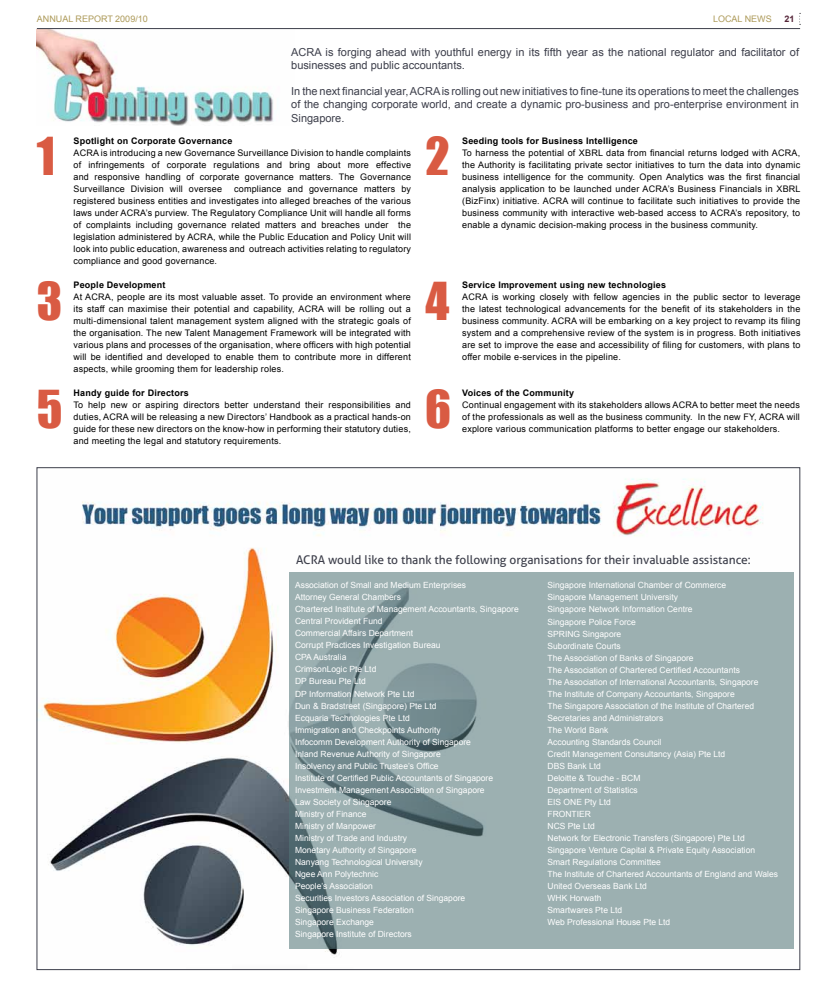
<style>
.page{position:relative;width:837px;height:1007px;background:#fff}
.page>*{position:absolute;margin:0;border:0;box-sizing:border-box;transform-origin:0 0}
.t1{font:48px "Impact";color:#d95b43}
.t2{font:12px "Aller";color:#3d3f4b}
.t3{font:11px/13.2px "Arial";color:#3d3f4b}
.t4{font:9px/12px "Arial";letter-spacing:.02em;color:#000;text-align:justify}
.t5{font:700 9px "Arial";letter-spacing:.02em;color:#000}
.t6{font:9px "Arial";color:#ad9a59}
.t7{font:700 9px "Arial";color:#542437}
.t8{font:8.5px/12px "Arial";color:#fff}
</style>
<div class="page">
<img style="left:37px;top:30px;width:236px;height:95px">
<img style="left:39px;top:478px;width:755px;height:480px">
<svg style="left:289px;top:572px;width:504px;height:376px;background:#96aaab"></svg>
<hr style="left:37px;top:28px;width:762px;height:1px;background:#3d3f4b">
<p class="t6" style="left:37px;top:13px;width:112px">ANNUAL REPORT 2009/10</p>
<p class="t6" style="left:712px;top:13px;width:60px">LOCAL NEWS</p>
<p class="t7" style="left:784px;top:13px;width:12px">21</p>
<h1 class="t1" style="left:37px;top:119px;width:20px">1</h1>
<p class="t3" style="left:291px;top:45px;width:509px">ACRA is forging ahead with youthful energy in its fifth year as the national regulator and facilitator of businesses and public accountants.</p>
<p class="t3" style="left:291px;top:85px;width:509px;text-align:justify">In the next financial year, ACRA is rolling out new initiatives to fine-tune its operations to meet the challenges of the changing corporate world, and create a dynamic pro-business and pro-enterprise environment in Singapore.</p>
<p class="t5" style="left:73px;top:135px;width:160px">Spotlight on Corporate Governance</p>
<p class="t4" style="left:73px;top:147px;width:339px">ACRA is introducing a new Governance Surveillance Division to handle complaints of infringements of corporate regulations and bring about more effective and responsive handling of corporate governance matters. The Governance Surveillance Division will oversee</p>
<p class="t4" style="left:73px;top:183px;width:339px;text-indent:161px">compliance and governance matters by registered business entities and investigates into alleged breaches of the various laws under ACRA’s purview. The Regulatory Compliance Unit will handle all forms of complaints including governance related matters and breaches under the legislation administered by ACRA, while the Public Education and Policy Unit will look into public education, awareness and outreach activities relating to regulatory compliance and good governance.</p>
<h1 class="t1" style="left:425px;top:119px;width:26px">2</h1>
<p class="t5" style="left:462px;top:135px;width:177px">Seeding tools for Business Intelligence</p>
<p class="t4" style="left:462px;top:147px;width:340px">To harness the potential of XBRL data from financial returns lodged with ACRA, the Authority is facilitating private sector initiatives to turn the data into dynamic business intelligence for the community. Open Analytics was the first financial analysis application to be launched under ACRA’s Business Financials in XBRL (BizFinx) initiative. ACRA will continue to facilitate such initiatives to provide the business community with interactive web-based access to ACRA’s repository, to enable a dynamic decision-making process in the business community.</p>
<h1 class="t1" style="left:37px;top:263px;width:27px">3</h1>
<p class="t5" style="left:462px;top:279px;width:205px">Service Improvement using new technologies</p>
<p class="t4" style="left:462px;top:291px;width:340px">ACRA is working closely with fellow agencies in the public sector to leverage the latest technological advancements for the benefit of its stakeholders in the business community. ACRA will be embarking on a key project to revamp its filing system and a comprehensive review of the system is in progress. Both initiatives are set to improve the ease and accessibility of filing for customers, with plans to offer mobile e-services in the pipeline.</p>
<p class="t5" style="left:73px;top:279px;width:93px">People Development</p>
<p class="t4" style="left:73px;top:291px;width:339px">At ACRA, people are its most valuable asset. To provide an environment where its staff can maximise their potential and capability, ACRA will be rolling out a multi-dimensional talent management system aligned with the strategic goals of the organisation. The new Talent Management Framework will be integrated with various plans and processes of the organisation, where officers with high potential will be identified and developed to enable them to contribute more in different aspects, while grooming them for leadership roles.</p>
<h1 class="t1" style="left:425px;top:263px;width:25px">4</h1>
<p class="t5" style="left:73px;top:387px;width:117px">Handy guide for Directors</p>
<p class="t4" style="left:73px;top:399px;width:339px">To help new or aspiring directors better understand their responsibilities and duties, ACRA will be releasing a new Directors’ Handbook as a practical hands-on guide for these new directors on the know-how in performing their statutory duties, and meeting the legal and statutory requirements.</p>
<h1 class="t1" style="left:425px;top:371px;width:28px">6</h1>
<h1 class="t1" style="left:37px;top:371px;width:27px">5</h1>
<p class="t5" style="left:462px;top:387px;width:113px">Voices of the Community</p>
<p class="t4" style="left:462px;top:399px;width:339px">Continual engagement with its stakeholders allows ACRA to better meet the needs of the professionals as well as the business community. In the new FY, ACRA will</p>
<p class="t4" style="left:462px;top:423px;width:319px">explore various communication platforms to better engage our stakeholders.</p>
<h2 class="t2" style="left:296px;top:552px;width:456px">ACRA would like to thank the following organisations for their invaluable assistance:</h2>
<p class="t8" style="left:295px;top:579px;width:225px">Association of Small and Medium Enterprises<br>Attorney General Chambers<br>Chartered Institute of Management Accountants, Singapore Central Provident Fund<br>Commercial Affairs Department<br>Corrupt Practices Investigation Bureau<br>CPA Australia<br>CrimsonLogic Pte Ltd<br>DP Bureau Pte Ltd<br>DP Information Network Pte Ltd<br>Dun &amp; Bradstreet (Singapore) Pte Ltd<br>Ecquaria Technologies Pte Ltd<br>Immigration and Checkpoints Authority<br>Infocomm Development Authority of Singapore<br>Inland Revenue Authority of Singapore<br>Insolvency and Public Trustee’s Office<br>Institute of Certified Public Accountants of Singapore Investment Management Association of Singapore<br>Law Society of Singapore<br>Ministry of Finance<br>Ministry of Manpower<br>Ministry of Trade and Industry<br>Monetary Authority of Singapore<br>Nanyang Technological University<br>Ngee Ann Polytechnic<br>People’s Association<br>Securities Investors Association of Singapore<br>Singapore Business Federation<br>Singapore Exchange<br>Singapore Institute of Directors</p>
<p class="t8" style="left:547px;top:579px;width:232px">Singapore International Chamber of Commerce<br>Singapore Management University<br>Singapore Network Information Centre<br>Singapore Police Force<br>SPRING Singapore<br>Subordinate Courts<br>The Association of Banks of Singapore<br>The Association of Chartered Certified Accountants<br>The Association of International Accountants, Singapore<br>The Institute of Company Accountants, Singapore<br>The Singapore Association of the Institute of Chartered<br>Secretaries and Administrators<br>The World Bank<br>Accounting Standards Council<br>Credit Management Consultancy (Asia) Pte Ltd<br>DBS Bank Ltd<br>Deloitte &amp; Touche - BCM<br>Department of Statistics<br>EIS ONE Pty Ltd<br>FRONTIER<br>NCS Pte Ltd<br>Network for Electronic Transfers (Singapore) Pte Ltd<br>Singapore Venture Capital &amp; Private Equity Association<br>Smart Regulations Committee<br>The Institute of Chartered Accountants of England and Wales<br>United Overseas Bank Ltd<br>WHK Horwath<br>Smartwares Pte Ltd<br>Web Professional House Pte Ltd</p>
</div>
